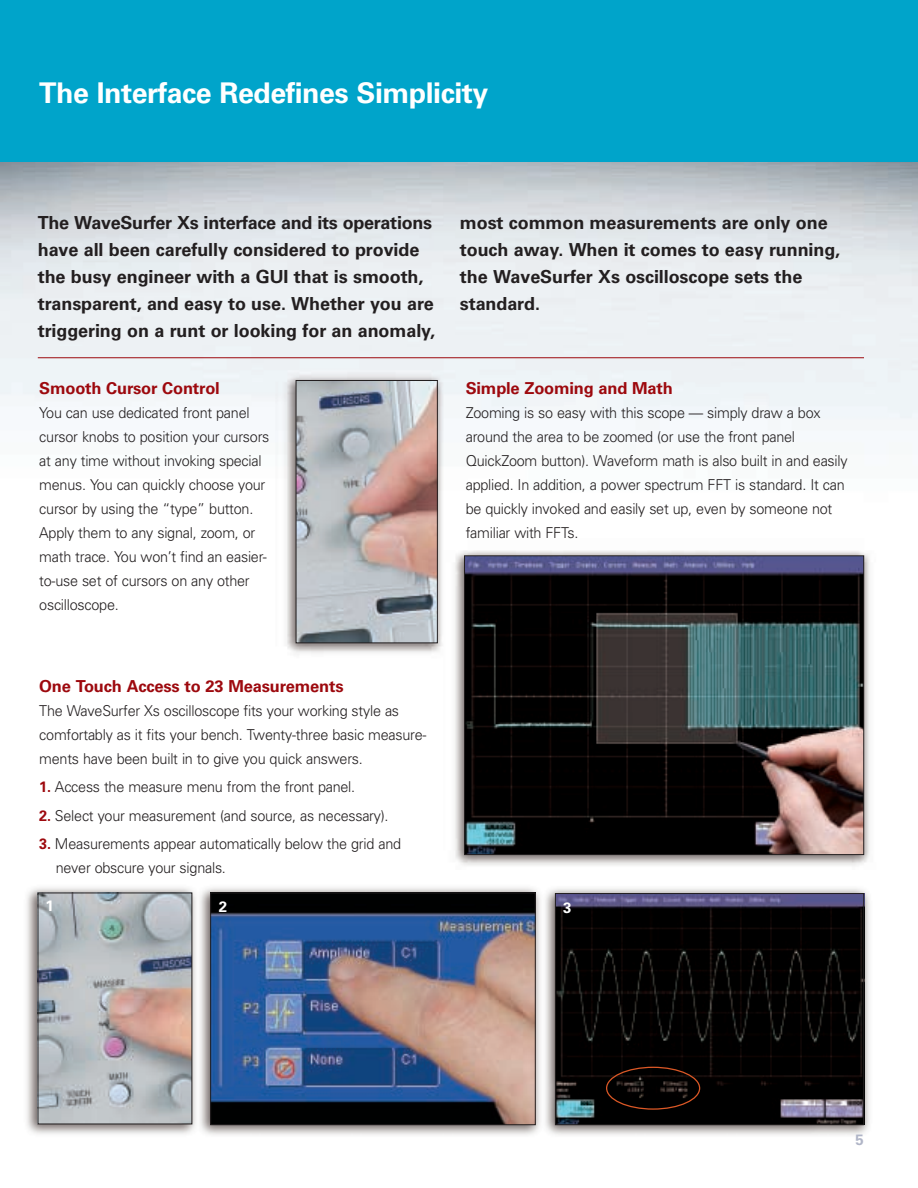
<style>
.page{position:relative;width:918px;height:1188px;background:#fff}
.page>*{position:absolute;margin:0;border:0;box-sizing:border-box;transform-origin:0 0}
.t1{font:700 28.5px "Univers";letter-spacing:-.015em;color:#fff}
.t2{font:700 18px/27px "Univers";letter-spacing:-.005em;color:#231f20}
.t3{font:700 16.5px "Univers";letter-spacing:-.01em;color:#9d090e}
.t4{font:300 15px/24px "Univers";letter-spacing:-.015em;color:#231f20;scale:.96 1}
.t5{font:700 15px "Univers";color:#fff}
.t6{font:700 15px "Univers";color:#b0b5c7}
.s1{font-weight:700;color:#9d090e}
</style>
<div class="page">
<img style="left:0;top:162px;width:918px;height:704px">
<img style="left:26px;top:887px;width:844px;height:248px">
<img style="left:40px;top:895px;width:150px;height:227px">
<img style="left:212px;top:895px;width:322px;height:228px">
<div style="left:210px;top:893px;width:326px;height:232px;border:1px solid #231f20"></div>
<img style="left:557px;top:894px;width:308px;height:230px">
<div style="left:555px;top:893px;width:309px;height:232px;border:1px solid #231f20"></div>
<svg style="left:606px;top:1067px;width:94px;height:43px;background:#150b07"></svg>
<img style="left:466px;top:558px;width:396px;height:295px">
<div style="left:464px;top:556px;width:400px;height:299px;border:1px solid #231f20"></div>
<img style="left:298px;top:382px;width:138px;height:259px">
<div style="left:296px;top:380px;width:142px;height:263px;border:1px solid #231f20"></div>
<div style="left:0;top:0;width:918px;height:162px;background:#00a4ca"></div>
<hr style="left:38px;top:357px;width:826px;height:1px;background:#9d090e">
<h1 class="t1" style="left:39px;top:82px;width:451px">The Interface Redefines Simplicity</h1>
<p class="t2" style="left:38px;top:211px;width:399px">The WaveSurfer Xs interface and its operations have all been carefully considered to provide the busy engineer with a GUI that is smooth, transparent, and easy to use. Whether you are triggering on a runt or looking for an anomaly,</p>
<p class="t2" style="left:460px;top:211px;width:382px">most common measurements are only one touch away. When it comes to easy running, the WaveSurfer Xs oscilloscope sets the standard.</p>
<p class="t3" style="left:39px;top:382px;width:182px">Smooth Cursor Control</p>
<p class="t4" style="left:39px;top:402px;width:241px">You can use dedicated front panel cursor knobs to position your cursors at any time without invoking special menus. You can quickly choose your cursor by using the “type” button.<br>Apply them to any signal, zoom, or math trace. You won’t find an easier&shy;to-use set of cursors on any other oscilloscope.</p>
<p class="t3" style="left:39px;top:680px;width:306px">One Touch Access to 23 Measurements</p>
<p class="t4" style="left:39px;top:700px;width:405px">The WaveSurfer Xs oscilloscope fits your working style as comfortably as it fits your bench. Twenty-three basic measure&shy;ments have been built in to give you quick answers.</p>
<p class="t4" style="left:39px;top:776px;width:331px"><span class="s1">1.</span> Access the measure menu from the front panel.</p>
<p class="t4" style="left:39px;top:805px;width:365px"><span class="s1">2.</span> Select your measurement (and source, as necessary).</p>
<p class="t4" style="left:56px;top:834px;width:361px;text-indent:-16px"><span class="s1">3.</span> Measurements appear automatically below the grid and never obscure your signals.</p>
<p class="t3" style="left:466px;top:382px;width:209px">Simple Zooming and Math</p>
<p class="t4" style="left:466px;top:402px;width:399px">Zooming is so easy with this scope — simply draw a box around the area to be zoomed (or use the front panel QuickZoom button). Waveform math is also built in and easily applied. In addition, a power spectrum FFT is standard. It can be quickly invoked and easily set up, even by someone not familiar with FFTs.</p>
<p class="t5" style="left:45px;top:900px;width:10px">1</p>
<p class="t5" style="left:219px;top:901px;width:10px">2</p>
<p class="t5" style="left:563px;top:902px;width:10px">3</p>
<p class="t6" style="left:856px;top:1134px;width:10px">5</p>
</div>
